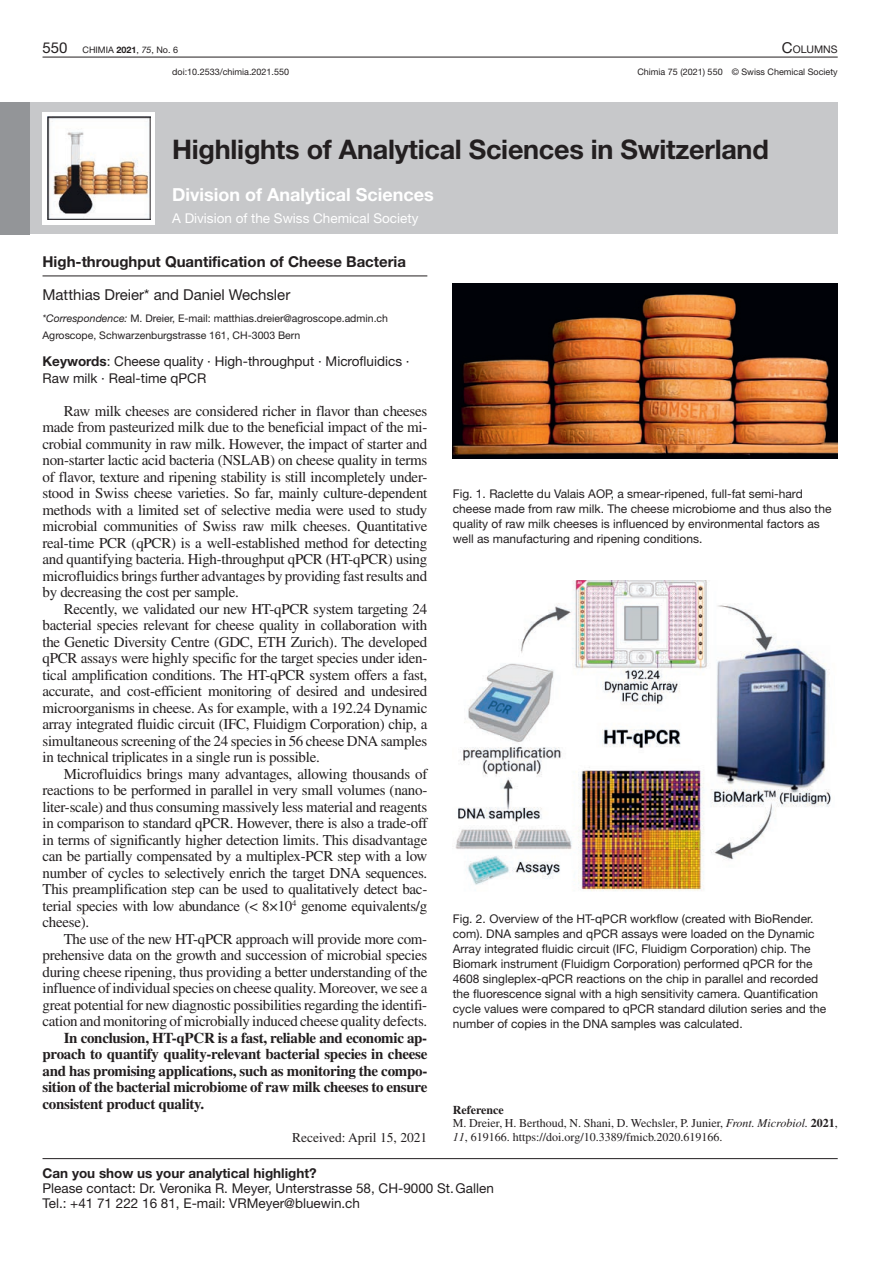
<style>
.page{position:relative;width:893px;height:1263px;background:#fff}
.page>*{position:absolute;margin:0;border:0;box-sizing:border-box;transform-origin:0 0}
.t1{font:700 27px "Helvetica Neue LT Std";letter-spacing:-.01em;color:#231f20}
.t2{font:700 18px "Helvetica Neue LT Std";color:#fff}
.t3{font:15px/16.5px "Times LT Std";letter-spacing:-.02em;color:#231f20;text-align:justify}
.t4{font:700 15px/16.5px "Times LT Std";letter-spacing:-.02em;color:#231f20;text-align:justify}
.t5{font:700 15px "Helvetica Neue LT Std";color:#231f20}
.t6{font:15px "Helvetica Neue LT Std";color:#231f20}
.t7{font:13.5px/16.5px "Helvetica Neue LT Std";color:#231f20}
.t8{font:700 13.5px "Helvetica Neue LT Std";color:#231f20}
.t9{font:13.5px "Helvetica Neue LT Std";color:#fff}
.t10{font:13.5px "Times LT Std";color:#231f20}
.t11{font:12px/15px "Helvetica Neue LT Std";color:#231f20}
.t12{font:12px/13.5px "Times LT Std";color:#231f20}
.t13{font:10.5px/16.5px "Helvetica Neue LT Std";color:#231f20}
.t14{font:10.5px "Helvetica Neue LT Std";color:#231f20}
.t15{font:9px "Helvetica Neue LT Std";color:#231f20}
.s1{font-size:15px}
.s2{font-weight:700}
.s3{font-style:italic}
</style>
<div class="page">
<hr style="left:43px;top:57px;width:795px;height:1px;background:#231f20">
<div style="left:0;top:102px;width:838px;height:132px;background:#c7c8ca"></div>
<svg style="left:43px;top:112px;width:112px;height:112px;background:#dfdedf"></svg>
<img style="left:48px;top:117px;width:102px;height:102px">
<div style="left:0;top:102px;width:30px;height:132px;background:#939598"></div>
<hr style="left:43px;top:276px;width:384px;height:1px;background:#231f20">
<hr style="left:43px;top:1158px;width:795px;height:1px;background:#231f20">
<img style="left:453px;top:284px;width:385px;height:174px">
<img style="left:455px;top:581px;width:376px;height:310px">
<p class="t15" style="left:43px;top:44px;width:137px"><span class="s1">550</span> CHIMIA <span class="s2">2021</span>, <span class="s3">75</span>, No. 6</p>
<p class="t14" style="left:782px;top:43px;width:57px"><span class="s1">C</span>OLUMNS</p>
<p class="t15" style="left:172px;top:67px;width:118px">doi:10.2533/chimia.2021.550</p>
<p class="t15" style="left:637px;top:67px;width:202px">Chimia 75 (2021) 550 © Swiss Chemical Society</p>
<h1 class="t1" style="left:172px;top:133px;width:598px">Highlights of Analytical Sciences in Switzerland</h1>
<p class="t2" style="left:172px;top:183px;width:263px">Division of Analytical Sciences</p>
<p class="t9" style="left:172px;top:211px;width:248px">A Division of the Swiss Chemical Society</p>
<p class="t5" style="left:43px;top:252px;width:365px">High-throughput Quantification of Cheese Bacteria</p>
<p class="t6" style="left:43px;top:286px;width:249px">Matthias Dreier* and Daniel Wechsler</p>
<p class="t13" style="left:43px;top:310px;width:347px"><span class="s3">*Correspondence:</span> M. Dreier, E-mail: matthias.dreier@agroscope.admin.ch<br>Agroscope, Schwarzenburgstrasse 161, CH-3003 Bern</p>
<p class="t7" style="left:43px;top:353px;width:369px"><span class="s2">Keywords</span>: Cheese quality · High-throughput · Microfluidics ·<br>Raw milk · Real-time qPCR</p>
<p class="t3" style="left:43px;top:402px;width:386px;text-indent:21px">Raw milk cheeses are considered richer in flavor than cheeses made from pasteurized milk due to the beneficial impact of the mi&shy;crobial community in raw milk. However, the impact of starter and non-starter lactic acid bacteria (NSLAB) on cheese quality in terms of flavor, texture and ripening stability is still incompletely under&shy;stood in Swiss cheese varieties. So far, mainly culture-dependent methods with a limited set of selective media were used to study microbial communities of Swiss raw milk cheeses. Quantitative real-time PCR (qPCR) is a well-established method for detecting and quantifying bacteria. High-throughput qPCR (HT-qPCR) using microfluidics brings further advantages by providing fast results and by decreasing the cost per sample.</p>
<p class="t3" style="left:43px;top:600px;width:386px;text-indent:21px">Recently, we validated our new HT-qPCR system targeting 24 bacterial species relevant for cheese quality in collaboration with the Genetic Diversity Centre (GDC, ETH Zurich). The developed qPCR assays were highly specific for the target species under iden&shy;tical amplification conditions. The HT-qPCR system offers a fast, accurate, and cost-efficient monitoring of desired and undesired microorganisms in cheese. As for example, with a 192.24 Dynamic array integrated fluidic circuit (IFC, Fluidigm Corporation) chip, a simultaneous screening of the 24 species in 56 cheese DNA samples in technical triplicates in a single run is possible.</p>
<p class="t3" style="left:43px;top:765px;width:386px;text-indent:21px">Microfluidics brings many advantages, allowing thousands of reactions to be performed in parallel in very small volumes (nano&shy;liter-scale) and thus consuming massively less material and reagents in comparison to standard qPCR. However, there is also a trade-off in terms of significantly higher detection limits. This disadvantage can be partially compensated by a multiplex-PCR step with a low number of cycles to selectively enrich the target DNA sequences.<br>This preamplification step can be used to qualitatively detect bac&shy;terial species with low abundance (&lt; 8×10<sup>4</sup> genome equivalents/g cheese).</p>
<p class="t3" style="left:43px;top:930px;width:386px;text-indent:21px">The use of the new HT-qPCR approach will provide more com&shy;prehensive data on the growth and succession of microbial species during cheese ripening, thus providing a better understanding of the influence of individual species on cheese quality. Moreover, we see a great potential for new diagnostic possibilities regarding the identifi&shy;cation and monitoring of microbially induced cheese quality defects.</p>
<p class="t4" style="left:43px;top:1029px;width:386px;text-indent:21px">In conclusion, HT-qPCR is a fast, reliable and economic ap&shy;proach to quantify quality-relevant bacterial species in cheese and has promising applications, such as monitoring the compo&shy;sition of the bacterial microbiome of raw milk cheeses to ensure consistent product quality.</p>
<p class="t10" style="left:292px;top:1129px;width:137px">Received: April 15, 2021</p>
<p class="t11" style="left:453px;top:486px;width:380px">Fig. 1. Raclette du Valais AOP, a smear-ripened, full-fat semi-hard cheese made from raw milk. The cheese microbiome and thus also the quality of raw milk cheeses is influenced by environmental factors as well as manufacturing and ripening conditions.</p>
<p class="t11" style="left:453px;top:911px;width:375px">Fig. 2. Overview of the HT-qPCR workflow (created with BioRender. com). DNA samples and qPCR assays were loaded on the Dynamic Array integrated fluidic circuit (IFC, Fluidigm Corporation) chip. The Biomark instrument (Fluidigm Corporation) performed qPCR for the 4608 singleplex-qPCR reactions on the chip in parallel and recorded the fluorescence signal with a high sensitivity camera. Quantification cycle values were compared to qPCR standard dilution series and the number of copies in the DNA samples was calculated.</p>
<p class="t12" style="left:453px;top:1103px;width:386px"><span class="s2">Reference<br></span>M. Dreier, H. Berthoud, N. Shani, D. Wechsler, P. Junier, <span class="s3">Front. Microbiol.</span> <span class="s2">2021</span>,<br><span class="s3">11</span>, 619166. https://doi.org/10.3389/fmicb.2020.619166.</p>
<p class="t8" style="left:43px;top:1164px;width:276px">Can you show us your analytical highlight?</p>
<p class="t7" style="left:43px;top:1180px;width:453px;line-height:15px">Please contact: Dr. Veronika R. Meyer, Unterstrasse 58, CH-9000 St.Gallen<br>Tel.: +41 71 222 16 81, E-mail: VRMeyer@bluewin.ch</p>
</div>
